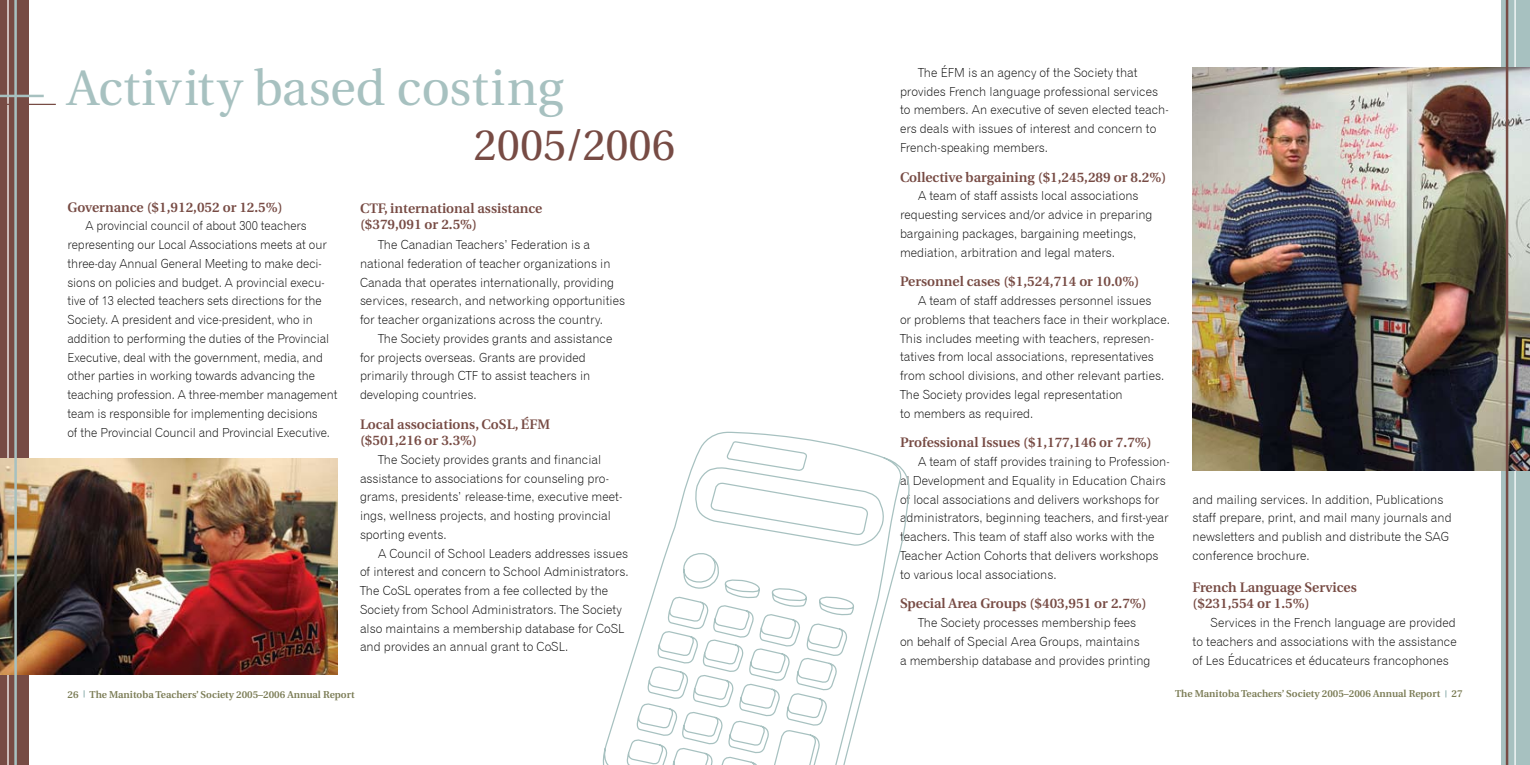
<style>
.page{position:relative;width:1530px;height:765px;background:#fff}
.page>*{position:absolute;margin:0;border:0;box-sizing:border-box;transform-origin:0 0}
.t1{font:50px "Utopia";color:#a7c1c0}
.t2{font:43.75px "Utopia";letter-spacing:-.005em;color:#774b44}
.t3{font:600 13.75px/16.2px "Utopia";color:#774b44}
.t4{font:12.5px/18.8px "Gothic 720 BT Light B";color:#000}
.t5{font:600 10px "Utopia";color:#7a7b54}
</style>
<div class="page">
<svg style="left:603px;top:432px;width:162px;height:333px"></svg>
<div style="left:0;top:0;width:29px;height:765px;background:#774b44"></div>
<hr style="left:7px;top:0;width:2px;height:765px;background:#fff">
<hr style="left:0;top:104px;width:56px;height:1px;background:#774b44">
<hr style="left:0;top:95px;width:44px;height:2px;background:#a7c1c0">
<img style="left:0;top:458px;width:338px;height:217px">
<hr style="left:14px;top:0;width:3px;height:765px;background:#a7c1c0">
<div style="left:1501px;top:0;width:29px;height:765px;background:#a7c1c0"></div>
<hr style="left:1514px;top:0;width:2px;height:765px;background:#fff">
<img style="left:1192px;top:68px;width:338px;height:403px">
<hr style="left:1506px;top:0;width:2px;height:765px;background:#774b44">
<svg style="left:765px;top:433px;width:145px;height:332px"></svg>
<h1 class="t1" style="left:68px;top:61px;width:498px">Activity based costing</h1>
<h2 class="t2" style="left:474px;top:121px;width:203px">2005/2006</h2>
<p class="t3" style="left:68px;top:199px;width:217px">Governance ($1,912,052 or 12.5%)</p>
<p class="t4" style="left:68px;top:216px;width:271px;text-indent:18px">A provincial council of about 300 teachers representing our Local Associations meets at our three-day Annual General Meeting to make deci&shy;sions on policies and budget. A provincial execu&shy;tive of 13 elected teachers sets directions for the Society. A president and vice-president, who in addition to performing the duties of the Provincial Executive, deal with the government, media, and other parties in working towards advancing the teaching profession. A three-member management team is responsible for implementing decisions<br>of the Provincial Council and Provincial Executive.</p>
<p class="t3" style="left:360px;top:200px;width:184px">CTF, international assistance ($379,091 or 2.5%)</p>
<p class="t4" style="left:360px;top:235px;width:267px;text-indent:18px">The Canadian Teachers’ Federation is a national federation of teacher organizations in Canada that operates internationally, providing services, research, and networking opportunities for teacher organizations across the country.</p>
<p class="t4" style="left:360px;top:329px;width:254px;text-indent:18px">The Society provides grants and assistance for projects overseas. Grants are provided primarily through CTF to assist teachers in developing countries.</p>
<p class="t3" style="left:360px;top:416px;width:192px">Local associations, CoSL, ÉFM ($501,216 or 3.3%)</p>
<p class="t4" style="left:360px;top:450px;width:264px;text-indent:18px">The Society provides grants and financial assistance to associations for counseling pro&shy;grams, presidents’ release-time, executive meet&shy;ings, wellness projects, and hosting provincial sporting events.</p>
<p class="t4" style="left:360px;top:544px;width:270px;text-indent:18px">A Council of School Leaders addresses issues of interest and concern to School Administrators.<br>The CoSL operates from a fee collected by the Society from School Administrators. The Society also maintains a membership database for CoSL and provides an annual grant to CoSL.</p>
<p class="t5" style="left:68px;top:688px;width:289px">26 The Manitoba Teachers’ Society 2005–2006 Annual Report</p>
<p class="t4" style="left:900px;top:63px;width:270px;text-indent:18px">The ÉFM is an agency of the Society that provides French language professional services to members. An executive of seven elected teach&shy;ers deals with issues of interest and concern to French-speaking members.</p>
<p class="t3" style="left:900px;top:169px;width:268px">Collective bargaining ($1,245,289 or 8.2%)</p>
<p class="t4" style="left:900px;top:187px;width:254px;text-indent:18px">A team of staff assists local associations requesting services and/or advice in preparing bargaining packages, bargaining meetings, mediation, arbitration and legal maters.</p>
<p class="t3" style="left:900px;top:274px;width:241px">Personnel cases ($1,524,714 or 10.0%)</p>
<p class="t4" style="left:900px;top:291px;width:271px;text-indent:18px">A team of staff addresses personnel issues<br>or problems that teachers face in their workplace.<br>This includes meeting with teachers, represen&shy;tatives from local associations, representatives from school divisions, and other relevant parties.<br>The Society provides legal representation<br>to members as required.</p>
<p class="t3" style="left:900px;top:435px;width:253px">Professional Issues ($1,177,146 or 7.7%)</p>
<p class="t4" style="left:900px;top:452px;width:271px;text-indent:18px">A team of staff provides training to Profession&shy;al Development and Equality in Education Chairs of local associations and delivers workshops for administrators, beginning teachers, and first-year teachers. This team of staff also works with the Teacher Action Cohorts that delivers workshops to various local associations.</p>
<p class="t3" style="left:900px;top:596px;width:248px">Special Area Groups ($403,951 or 2.7%)</p>
<p class="t4" style="left:900px;top:613px;width:252px;text-indent:18px">The Society processes membership fees on behalf of Special Area Groups, maintains<br>a membership database and provides printing</p>
<p class="t4" style="left:1192px;top:490px;width:261px">and mailing services. In addition, Publications staff prepare, print, and mail many journals and newsletters and publish and distribute the SAG conference brochure.</p>
<p class="t3" style="left:1192px;top:580px;width:166px">French Language Services ($231,554 or 1.5%)</p>
<p class="t4" style="left:1192px;top:613px;width:266px;text-align:justify;text-indent:18px">Services in the French language are provided to teachers and associations with the assistance of Les Éducatrices et éducateurs francophones</p>
<p class="t5" style="left:1175px;top:688px;width:289px">The Manitoba Teachers’ Society 2005–2006 Annual Report 27</p>
</div>
